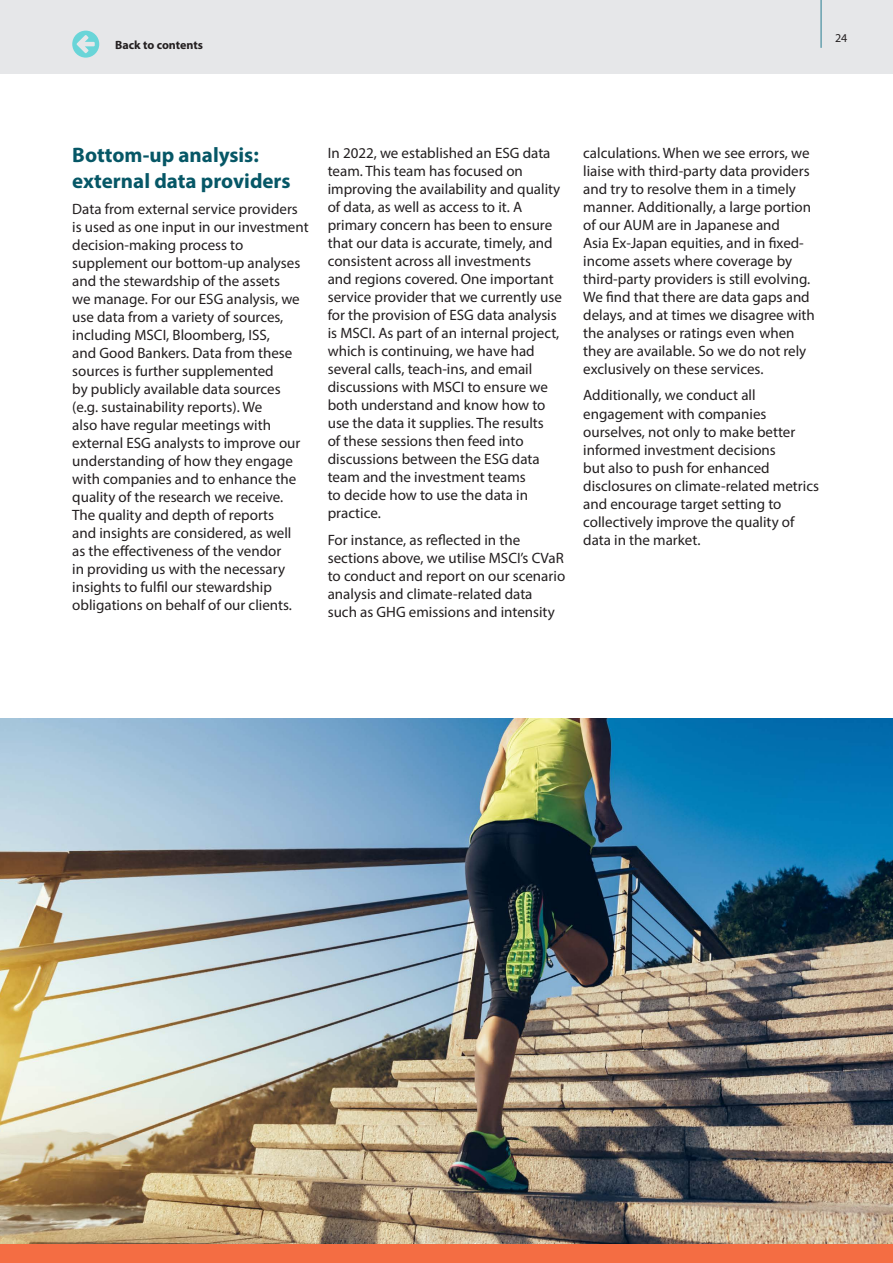
<style>
.page{position:relative;width:893px;height:1263px;background:#fff}
.page>*{position:absolute;margin:0;border:0;box-sizing:border-box;transform-origin:0 0}
.Sub_head{font:700 21px/25.2px "Myriad Pro";color:#065766}
.Body{font:15px/18px "Myriad Pro";color:#231f20}
.t1{font:700 12px "Myriad Pro";color:#231f20}
.t2{font:12px "Myriad Pro";color:#231f20}
</style>
<div class="page">
<div style="left:0;top:0;width:893px;height:73px;background:#e6e7e9"></div>
<hr style="left:821px;top:0;width:1px;height:48px;background:#277d91">
<svg style="left:72px;top:31px;width:27px;height:27px"></svg>
<img style="left:0;top:719px;width:893px;height:525px">
<div style="left:0;top:1244px;width:893px;height:19px;background:#f46d43"></div>
<p class="t1" style="left:115px;top:37px;width:90px">Back to contents</p>
<p class="t2" style="left:835px;top:31px;width:14px">24</p>
<p class="Sub_head" style="left:72px;top:142px;width:220px">Bottom-up analysis: external data providers</p>
<p class="Body" style="left:72px;top:200px;width:238px">Data from external service providers is used as one input in our investment decision-making process to supplement our bottom-up analyses and the stewardship of the assets<br>we manage. For our ESG analysis, we use data from a variety of sources, including MSCI, Bloomberg, ISS,<br>and Good Bankers. Data from these sources is further supplemented<br>by publicly available data sources (e.g. sustainability reports). We<br>also have regular meetings with external ESG analysts to improve our understanding of how they engage with companies and to enhance the quality of the research we receive.<br>The quality and depth of reports<br>and insights are considered, as well<br>as the effectiveness of the vendor<br>in providing us with the necessary insights to fulfil our stewardship obligations on behalf of our clients.</p>
<p class="Body" style="left:328px;top:144px;width:236px">In 2022, we established an ESG data team. This team has focused on improving the availability and quality of data, as well as access to it. A primary concern has been to ensure that our data is accurate, timely, and consistent across all investments<br>and regions covered. One important service provider that we currently use for the provision of ESG data analysis is MSCI. As part of an internal project, which is continuing, we have had several calls, teach-ins, and email discussions with MSCI to ensure we both understand and know how to use the data it supplies. The results<br>of these sessions then feed into discussions between the ESG data team and the investment teams<br>to decide how to use the data in practice.</p>
<p class="Body" style="left:328px;top:530px;width:239px">For instance, as reflected in the sections above, we utilise MSCI’s CVaR to conduct and report on our scenario analysis and climate-related data such as GHG emissions and intensity</p>
<p class="Body" style="left:583px;top:144px;width:233px">calculations. When we see errors, we liaise with third-party data providers and try to resolve them in a timely manner. Additionally, a large portion of our AUM are in Japanese and<br>Asia Ex-Japan equities, and in fixed&shy;income assets where coverage by third-party providers is still evolving.<br>We find that there are data gaps and delays, and at times we disagree with the analyses or ratings even when they are available. So we do not rely exclusively on these services.</p>
<p class="Body" style="left:583px;top:386px;width:237px">Additionally, we conduct all engagement with companies ourselves, not only to make better informed investment decisions<br>but also to push for enhanced disclosures on climate-related metrics and encourage target setting to collectively improve the quality of data in the market.</p>
</div>
